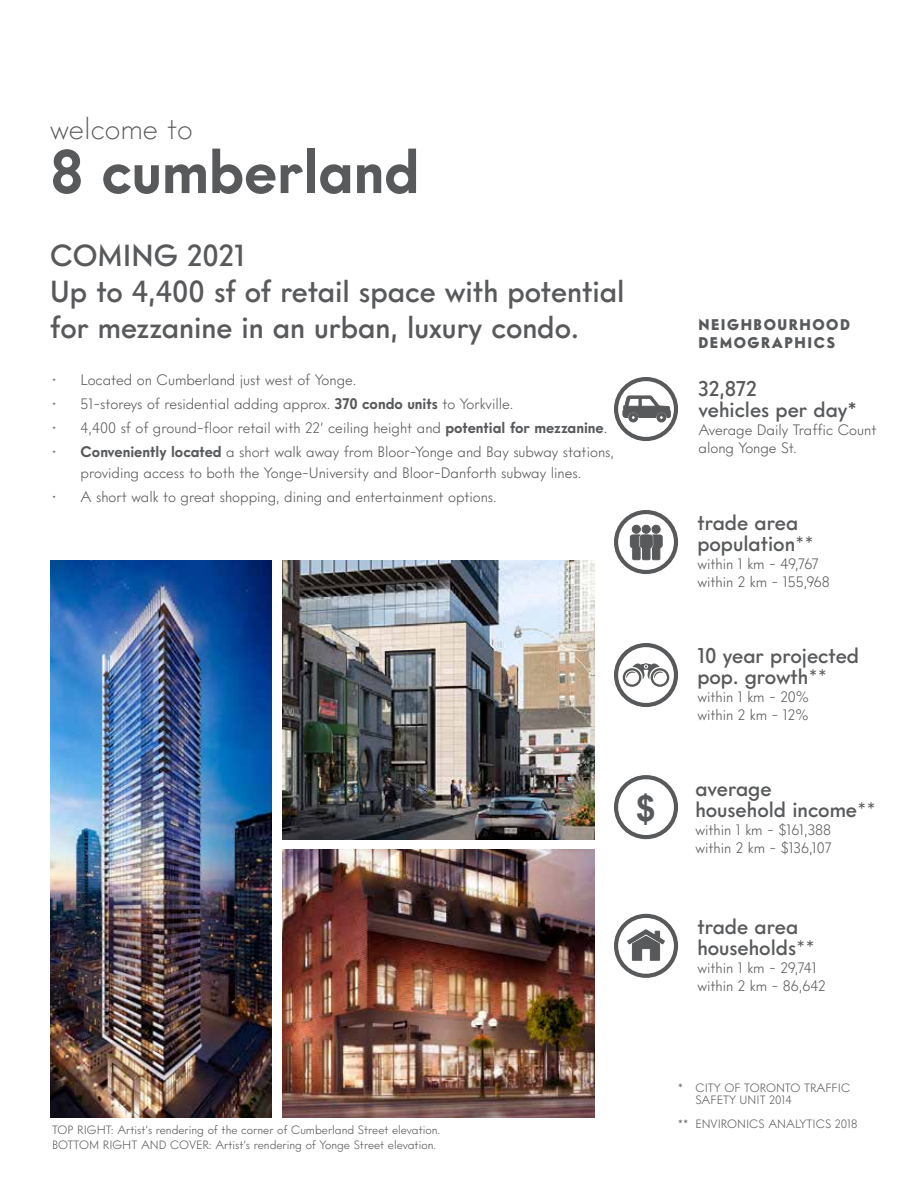
<style>
.page{position:relative;width:922px;height:1186px;background:#fff}
.page>*{position:absolute;margin:0;border:0;box-sizing:border-box;transform-origin:0 0}
.t1{font:700 60px "Intervogue";color:#58595b}
.t2{font:700 36px "Arial";color:#58595b}
.t3{font:500 30px/36px "Intervogue";color:#58595b}
.t4{font:100 30px "Intervogue";color:#58595b}
.t5{font:500 21px/21px "Intervogue";color:#58595b}
.t6{font:300 15px/18px "Intervogue";color:#58595b}
.t7{font:900 15px/18px "Intervogue";letter-spacing:.1em;color:#58595b}
.t8{font:300 12px/12px "Intervogue";color:#58595b}
.s1{font-weight:700}
.s2{font-weight:300}
</style>
<div class="page">
<img style="left:50px;top:560px;width:221px;height:557px">
<img style="left:282px;top:849px;width:312px;height:268px">
<img style="left:282px;top:560px;width:312px;height:279px">
<div style="left:614px;top:642px;width:64px;height:65px;border:4px solid #58595b;border-radius:50%"></div>
<div style="left:614px;top:913px;width:64px;height:64px;border:4px solid #58595b;border-radius:50%"></div>
<div style="left:614px;top:774px;width:64px;height:65px;border:4px solid #58595b;border-radius:50%"></div>
<svg style="left:622px;top:663px;width:47px;height:23px"></svg>
<svg style="left:627px;top:929px;width:37px;height:31px"></svg>
<div style="left:614px;top:377px;width:64px;height:64px;border:4px solid #58595b;border-radius:50%"></div>
<div style="left:614px;top:510px;width:64px;height:64px;border:4px solid #58595b;border-radius:50%"></div>
<svg style="left:622px;top:396px;width:48px;height:26px"></svg>
<svg style="left:630px;top:534px;width:32px;height:25px"></svg>
<div style="left:642px;top:525px;width:8px;height:8px;background:#58595b;border-radius:50%"></div>
<div style="left:642px;top:525px;width:8px;height:8px;border:1px solid #58595b;border-radius:50%"></div>
<div style="left:652px;top:525px;width:8px;height:8px;background:#58595b;border-radius:50%"></div>
<div style="left:651px;top:525px;width:9px;height:8px;border:1px solid #58595b;border-radius:50%"></div>
<div style="left:632px;top:525px;width:8px;height:8px;background:#58595b;border-radius:50%"></div>
<div style="left:632px;top:525px;width:8px;height:8px;border:1px solid #58595b;border-radius:50%"></div>
<h3 class="t4" style="left:50px;top:110px;width:144px">welcome to</h3>
<h1 class="t1" style="left:50px;top:135px;width:370px">8 cumberland</h1>
<h3 class="t3" style="left:50px;top:237px;width:575px">COMING 2021<br>Up to 4,400 sf of retail space with potential for mezzanine in an urban, luxury condo.</h3>
<p class="t6" style="left:52px;top:370px;width:306px">• Located on Cumberland just west of Yonge.</p>
<p class="t6" style="left:52px;top:394px;width:463px">• 51-storeys of residential adding approx. <span class="s1">370 condo units</span> to Yorkville.</p>
<p class="t6" style="left:52px;top:418px;width:556px">• 4,400 sf of ground-floor retail with 22’ ceiling height and <span class="s1">potential for mezzanine</span>.</p>
<p class="t6" style="left:52px;top:440px;width:563px;line-height:21px;text-align:center">• <span class="s1">Conveniently located</span> a short walk away from Bloor-Yonge and Bay subway stations, providing access to both the Yonge-University and Bloor-Danforth subway lines.</p>
<p class="t6" style="left:52px;top:487px;width:446px">• A short walk to great shopping, dining and entertainment options.</p>
<h2 class="t2" style="left:635px;top:784px;width:22px">$</h2>
<p class="t7" style="left:698px;top:316px;width:153px">NEIGHBOURHOOD<br>DEMOGRAPHICS</p>
<h3 class="t5" style="left:698px;top:377px;width:160px">32,872<br>vehicles per day*</h3>
<p class="t6" style="left:698px;top:420px;width:179px">Average Daily Traffic Count along Yonge St.</p>
<h3 class="t5" style="left:697px;top:511px;width:118px">trade area population<span class="s2">**</span></h3>
<p class="t6" style="left:697px;top:554px;width:134px">within 1 km - 49,767 within 2 km - 155,968</p>
<h3 class="t5" style="left:697px;top:644px;width:163px">10 year projected pop. growth<span class="s2">**</span></h3>
<p class="t6" style="left:697px;top:687px;width:113px">within 1 km - 20% within 2 km - 12%</p>
<h3 class="t5" style="left:695px;top:777px;width:182px">average<br>household income<span class="s2">**</span></h3>
<p class="t6" style="left:695px;top:820px;width:138px">within 1 km - $161,388 within 2 km - $136,107</p>
<h3 class="t5" style="left:697px;top:915px;width:119px">trade area households<span class="s2">**</span></h3>
<p class="t6" style="left:697px;top:958px;width:130px">within 1 km - 29,741 within 2 km - 86,642</p>
<p class="t8" style="left:52px;top:1122px;width:390px;line-height:14.4px">TOP RIGHT: Artist’s rendering of the corner of Cumberland Street elevation.<br>BOTTOM RIGHT AND COVER: Artist’s rendering of Yonge Street elevation.</p>
<p class="t8" style="left:677px;top:1081px;width:7px">*</p>
<p class="t8" style="left:677px;top:1117px;width:12px">**</p>
<p class="t8" style="left:695px;top:1081px;width:156px">CITY OF TORONTO TRAFFIC<br>SAFETY UNIT 2014</p>
<p class="t8" style="left:695px;top:1117px;width:164px">ENVIRONICS ANALYTICS 2018</p>
</div>
